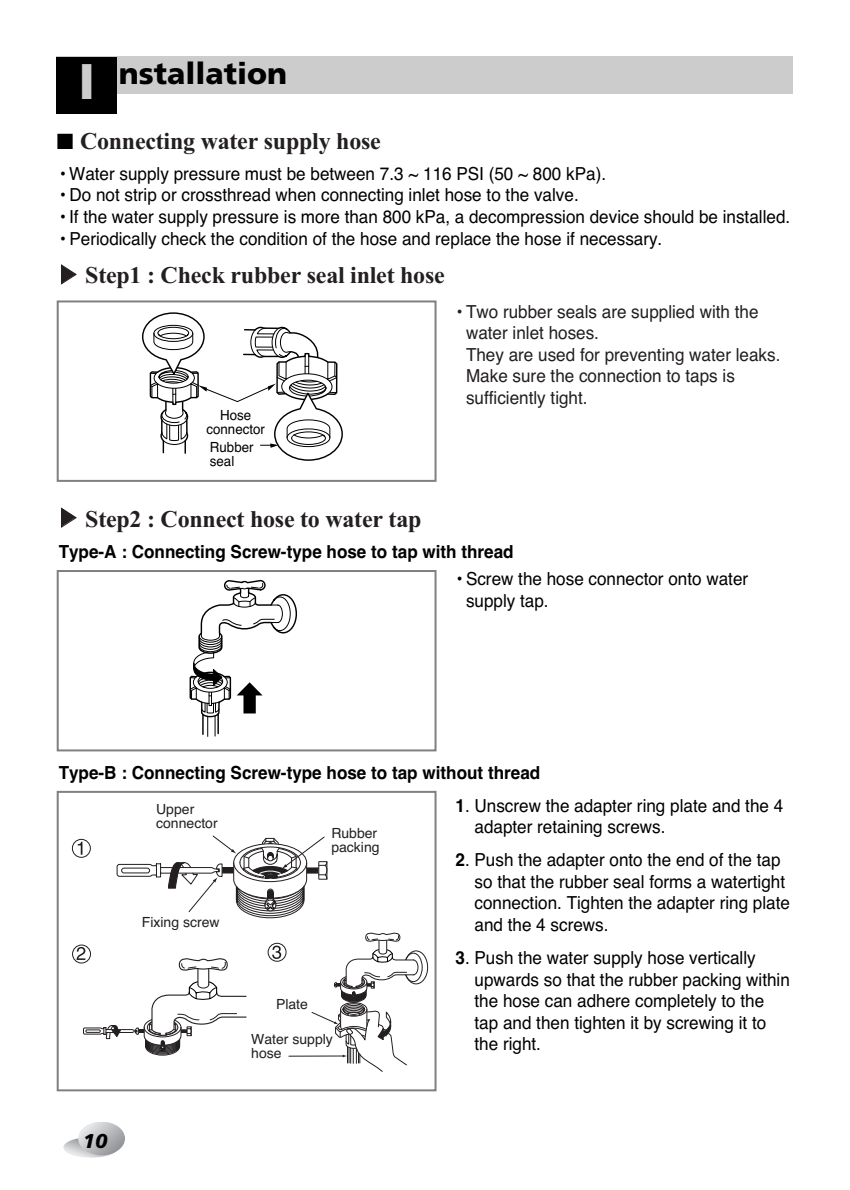
<style>
.page{position:relative;width:850px;height:1190px;background:#fff}
.page>*{position:absolute;margin:0;border:0;box-sizing:border-box;transform-origin:0 0}
.t1{font:900 50px "Frutiger";color:#ccc}
.t2{font:900 30px "Frutiger";color:#000}
.t3{font:700 24px "Times New Roman";letter-spacing:-.01em;color:#231f20}
.t4{font:italic 900 20px "Frutiger";color:#000}
.t5{font:18px/21.6px "Helvetica";color:#000;scale:.95 1}
.t6{font:18px/21.6px "Helvetica";color:#231f20;scale:.95 1}
.t7{font:700 18px "Helvetica";color:#000;scale:.95 1}
.t8{font:14px/14px "Helvetica";color:#231f20}
.t9{font:14px/14px "Helvetica";color:#000;text-align:center;scale:.95 1}
.s1{color:#000}
.s2{font-family:"Seoul";font-weight:400;font-size:22px}
.s3{font-weight:700}
</style>
<div class="page">
<svg style="left:63px;top:1137px;width:55px;height:21px"></svg>
<svg style="left:78px;top:1123px;width:47px;height:32px"></svg>
<div style="left:57px;top:57px;width:736px;height:37px;background:#ccc"></div>
<div style="left:57px;top:57px;width:60px;height:57px;background:#000"></div>
<svg style="left:78px;top:842px;width:4px;height:13px"></svg>
<div style="left:72px;top:839px;width:19px;height:19px;border:1px solid #231f20;border-radius:50%"></div>
<svg style="left:116px;top:835px;width:211px;height:83px"></svg>
<div style="left:72px;top:945px;width:19px;height:18px;border:1px solid #231f20;border-radius:50%"></div>
<hr style="left:289px;top:1056px;width:55px;height:1px;background:#231f20">
<svg style="left:272px;top:946px;width:9px;height:13px"></svg>
<div style="left:268px;top:943px;width:18px;height:19px;border:1px solid #231f20;border-radius:50%"></div>
<svg style="left:311px;top:932px;width:117px;height:140px"></svg>
<svg style="left:76px;top:947px;width:171px;height:109px"></svg>
<div style="left:57px;top:791px;width:380px;height:300px;border:2px solid #808080"></div>
<div style="left:57px;top:570px;width:380px;height:181px;border:2px solid #808080"></div>
<svg style="left:189px;top:579px;width:108px;height:157px"></svg>
<div style="left:57px;top:300px;width:380px;height:182px;border:2px solid #808080"></div>
<svg style="left:142px;top:312px;width:201px;height:149px"></svg>
<h1 class="t1" style="left:78px;top:61px;width:18px">I</h1>
<h2 class="t2" style="left:119px;top:61px;width:170px">nstallation</h2>
<h3 class="t3" style="left:57px;top:134px;width:325px"><span class="s1">■</span> Connecting water supply hose</h3>
<p class="t5" style="left:59px;top:164px;width:578px">• Water supply pressure must be between 7.3 ~ 116 PSI (50 ~ 800 kPa).</p>
<p class="t5" style="left:59px;top:186px;width:549px">• Do not strip or crossthread when connecting inlet hose to the valve.</p>
<p class="t5" style="left:59px;top:208px;width:772px">• If the water supply pressure is more than 800 kPa, a decompression device should be installed.</p>
<p class="t5" style="left:59px;top:229px;width:637px">• Periodically check the condition of the hose and replace the hose if necessary.</p>
<h3 class="t3" style="left:57px;top:268px;width:389px"><span class="s2">▶</span> Step1 : Check rubber seal inlet hose</h3>
<p class="t9" style="left:207px;top:409px;width:63px">Hose connector</p>
<p class="t9" style="left:210px;top:441px;width:47px;text-align:left">Rubber seal</p>
<p class="t6" style="left:466px;top:302px;width:333px;text-indent:-10px">• Two rubber seals are supplied with the water inlet hoses.<br>They are used for preventing water leaks.<br>Make sure the connection to taps is sufficiently tight.</p>
<h3 class="t3" style="left:57px;top:511px;width:366px"><span class="s2">▶</span> Step2 : Connect hose to water tap</h3>
<p class="t7" style="left:59px;top:545px;width:480px">Type-A : Connecting Screw-type hose to tap with thread</p>
<p class="t5" style="left:466px;top:570px;width:299px;text-indent:-10px">• Screw the hose connector onto water supply tap.</p>
<p class="t7" style="left:59px;top:766px;width:508px">Type-B : Connecting Screw-type hose to tap without thread</p>
<p class="t4" style="left:83px;top:1133px;width:26px">10</p>
<p class="t8" style="left:156px;top:804px;width:63px">Upper connector</p>
<p class="t8" style="left:142px;top:916px;width:79px">Fixing screw</p>
<p class="t8" style="left:331px;top:827px;width:50px">Rubber packing</p>
<p class="t8" style="left:276px;top:999px;width:33px">Plate</p>
<p class="t8" style="left:251px;top:1033px;width:83px">Water supply hose</p>
<p class="t5" style="left:475px;top:796px;width:327px;text-indent:-19px"><span class="s3">1</span>. Unscrew the adapter ring plate and the 4 adapter retaining screws.</p>
<p class="t5" style="left:475px;top:851px;width:334px;text-indent:-19px"><span class="s3">2</span>. Push the adapter onto the end of the tap so that the rubber seal forms a watertight connection. Tighten the adapter ring plate and the 4 screws.</p>
<p class="t5" style="left:475px;top:949px;width:334px;text-indent:-19px"><span class="s3">3</span>. Push the water supply hose vertically upwards so that the rubber packing within the hose can adhere completely to the tap and then tighten it by screwing it to the right.</p>
</div>
